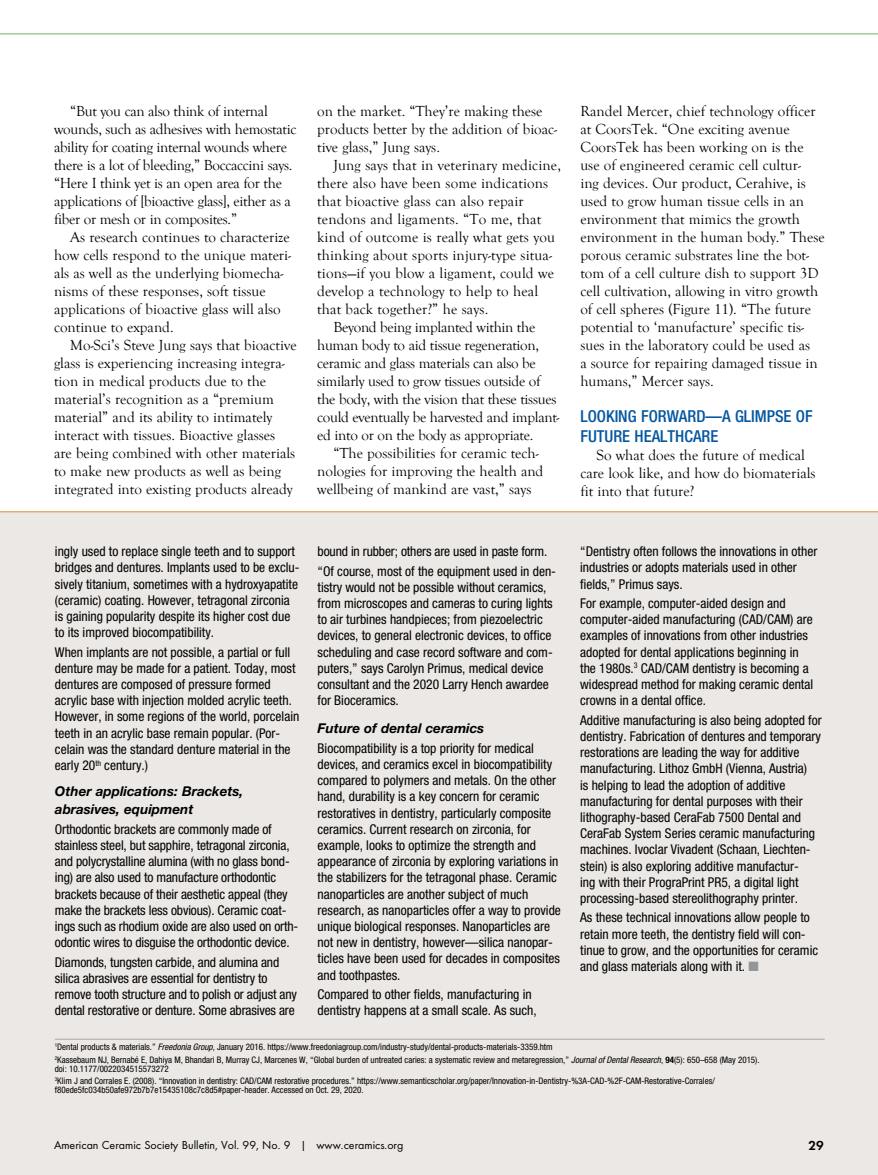
<style>
.page{position:relative;width:878px;height:1175px;background:#fff}
.page>*{position:absolute;margin:0;border:0;box-sizing:border-box;transform-origin:0 0}
.t1{font:500 condensed 16.5px/19.8px "Helvetica Neue";color:#0557a1}
.t2{font:15px/18px "Goudy Old Style T";color:#000}
.t3{font:15px/18px "Goudy Old Style T";letter-spacing:-.02em;color:#000}
.t4{font:condensed 13.5px/16.2px "Helvetica Neue";color:#000}
.t5{font:italic 700 13.5px/18px "Helvetica Neue";color:#000}
.t6{font:600 13.5px "Futura T";color:#000}
.t7{font:12px "Futura T";color:#000}
.t8{font:condensed 9px/12.3px "Helvetica Neue";color:#000}
.s1{color:#939598}
.s2{font-style:italic}
.s3{font-weight:700}
</style>
<div class="page">
<div style="left:0;top:511px;width:878px;height:663px;background:#ebe8e5"></div>
<hr style="left:55px;top:1038px;width:769px;height:1px;background:#a7a9ac">
<hr style="left:0;top:33px;width:878px;height:2px;background:#99d093">
<p class="t3" style="left:54px;top:102px;width:244px;text-indent:16px">“But you can also think of internal wounds, such as adhesives with hemostatic ability for coating internal wounds where there is a lot of bleeding,” Boccaccini says. “Here I think yet is an open area for the applications of [bioactive glass], either as a fiber or mesh or in composites.”</p>
<p class="t2" style="left:54px;top:228px;width:238px;text-indent:16px">As research continues to characterize how cells respond to the unique materi&shy;als as well as the underlying biomecha&shy;nisms of these responses, soft tissue applications of bioactive glass will also continue to expand.</p>
<p class="t2" style="left:54px;top:336px;width:244px;text-indent:16px">Mo-Sci’s Steve Jung says that bioactive glass is experiencing increasing integra&shy;tion in medical products due to the material’s recognition as a “premium material” and its ability to intimately interact with tissues. Bioactive glasses are being combined with other materials to make new products as well as being integrated into existing products already</p>
<p class="t2" style="left:317px;top:102px;width:241px">on the market. “They’re making these products better by the addition of bioac&shy;tive glass,” Jung says.</p>
<p class="t2" style="left:333px;top:156px;width:229px">Jung says that in veterinary medicine,</p>
<p class="t2" style="left:317px;top:174px;width:232px">there also have been some indications</p>
<p class="t2" style="left:317px;top:192px;width:208px">that bioactive glass can also repair</p>
<p class="t2" style="left:317px;top:210px;width:225px">tendons and ligaments. “To me, that</p>
<p class="t2" style="left:317px;top:228px;width:239px">kind of outcome is really what gets you</p>
<p class="t2" style="left:317px;top:246px;width:236px">thinking about sports injury-type situa-</p>
<p class="t2" style="left:317px;top:264px;width:238px">tions—if you blow a ligament, could we</p>
<p class="t2" style="left:317px;top:282px;width:222px">develop a technology to help to heal</p>
<p class="t2" style="left:317px;top:300px;width:173px">that back together?” he says.</p>
<p class="t3" style="left:333px;top:318px;width:203px">Beyond being implanted within the</p>
<p class="t3" style="left:317px;top:336px;width:223px">human body to aid tissue regeneration,</p>
<p class="t3" style="left:317px;top:354px;width:220px">ceramic and glass materials can also be</p>
<p class="t3" style="left:317px;top:372px;width:225px">similarly used to grow tissues outside of</p>
<p class="t3" style="left:317px;top:390px;width:241px">the body, with the vision that these tissues</p>
<p class="t3" style="left:317px;top:408px;width:244px">could eventually be harvested and implant-</p>
<p class="t3" style="left:317px;top:426px;width:218px">ed into or on the body as appropriate.</p>
<p class="t2" style="left:333px;top:444px;width:207px">“The possibilities for ceramic tech-</p>
<p class="t2" style="left:317px;top:462px;width:228px">nologies for improving the health and</p>
<p class="t2" style="left:317px;top:480px;width:216px">wellbeing of mankind are vast,” says</p>
<p class="t2" style="left:580px;top:102px;width:246px">Randel Mercer, chief technology officer at CoorsTek. “One exciting avenue CoorsTek has been working on is the use of engineered ceramic cell cultur-<br>ing devices. Our product, Cerahive, is used to grow human tissue cells in an environment that mimics the growth environment in the human body.” These porous ceramic substrates line the bot&shy;tom of a cell culture dish to support 3D cell cultivation, allowing in vitro growth of cell spheres (Figure 11). “The future potential to ‘manufacture’ specific tis&shy;sues in the laboratory could be used as<br>a source for repairing damaged tissue in humans,” Mercer says.</p>
<p class="t1" style="left:580px;top:406px;width:234px">LOOKING FORWARD—A GLIMPSE OF<br>FUTURE HEALTHCARE</p>
<p class="t2" style="left:580px;top:446px;width:237px;text-indent:16px">So what does the future of medical care look like, and how do biomaterials fit into that future?</p>
<p class="t4" style="left:55px;top:543px;width:246px">ingly used to replace single teeth and to support bridges and dentures. Implants used to be exclu&shy;sively titanium, sometimes with a hydroxyapatite (ceramic) coating. However, tetragonal zirconia is gaining popularity despite its higher cost due to its improved biocompatibility.</p>
<p class="t4" style="left:55px;top:643px;width:246px">When implants are not possible, a partial or full denture may be made for a patient. Today, most dentures are composed of pressure formed acrylic base with injection molded acrylic teeth.<br>However, in some regions of the world, porcelain teeth in an acrylic base remain popular. (Por&shy;celain was the standard denture material in the early 20<sup>th</sup> century.)</p>
<p class="t5" style="left:55px;top:782px;width:190px">Other applications: Brackets, abrasives, equipment</p>
<p class="t4" style="left:55px;top:820px;width:245px">Orthodontic brackets are commonly made of stainless steel, but sapphire, tetragonal zirconia, and polycrystalline alumina (with no glass bond&shy;ing) are also used to manufacture orthodontic brackets because of their aesthetic appeal (they make the brackets less obvious). Ceramic coat&shy;ings such as rhodium oxide are also used on orth&shy;odontic wires to disguise the orthodontic device.</p>
<p class="t4" style="left:55px;top:953px;width:243px">Diamonds, tungsten carbide, and alumina and silica abrasives are essential for dentistry to remove tooth structure and to polish or adjust any dental restorative or denture. Some abrasives are</p>
<p class="t4" style="left:317px;top:541px;width:240px;line-height:19.5px">bound in rubber; others are used in paste form. “Of course, most of the equipment used in den-</p>
<p class="t4" style="left:317px;top:579px;width:237px">tistry would not be possible without ceramics, from microscopes and cameras to curing lights to air turbines handpieces; from piezoelectric devices, to general electronic devices, to office scheduling and case record software and com&shy;puters,” says Carolyn Primus, medical device consultant and the 2020 Larry Hench awardee for Bioceramics.</p>
<p class="t5" style="left:317px;top:719px;width:168px">Future of dental ceramics</p>
<p class="t4" style="left:317px;top:739px;width:245px">Biocompatibility is a top priority for medical devices, and ceramics excel in biocompatibility compared to polymers and metals. On the other hand, durability is a key concern for ceramic restoratives in dentistry, particularly composite ceramics. Current research on zirconia, for example, looks to optimize the strength and appearance of zirconia by exploring variations in the stabilizers for the tetragonal phase. Ceramic nanoparticles are another subject of much research, as nanoparticles offer a way to provide unique biological responses. Nanoparticles are not new in dentistry, however—silica nanopar&shy;ticles have been used for decades in composites and toothpastes.</p>
<p class="t4" style="left:317px;top:986px;width:221px">Compared to other fields, manufacturing in dentistry happens at a small scale. As such,</p>
<p class="t4" style="left:580px;top:543px;width:239px">“Dentistry often follows the innovations in other industries or adopts materials used in other fields,” Primus says.</p>
<p class="t4" style="left:580px;top:595px;width:234px">For example, computer-aided design and computer-aided manufacturing (CAD/CAM) are examples of innovations from other industries adopted for dental applications beginning in the 1980s.<sup>3</sup> CAD/CAM dentistry is becoming a widespread method for making ceramic dental crowns in a dental office.</p>
<p class="t4" style="left:580px;top:711px;width:243px">Additive manufacturing is also being adopted for dentistry. Fabrication of dentures and temporary restorations are leading the way for additive manufacturing. Lithoz GmbH (Vienna, Austria)<br>is helping to lead the adoption of additive manufacturing for dental purposes with their lithography-based CeraFab 7500 Dental and CeraFab System Series ceramic manufacturing machines. Ivoclar Vivadent (Schaan, Liechten&shy;stein) is also exploring additive manufactur-<br>ing with their PrograPrint PR5, a digital light processing-based stereolithography printer.</p>
<p class="t4" style="left:580px;top:909px;width:239px">As these technical innovations allow people to retain more teeth, the dentistry field will con&shy;tinue to grow, and the opportunities for ceramic and glass materials along with it. <span class="s1">■</span></p>
<p class="t8" style="left:55px;top:1041px;width:706px"><sup>1</sup>Dental products &amp; materials.” <span class="s2">Freedonia Group</span>, January 2016. https://www.freedoniagroup.com/industry-study/dental-products-materials-3359.htm<br><sup>2</sup>Kassebaum NJ, Bernabé E, Dahiya M, Bhandari B, Murray CJ, Marcenes W, “Global burden of untreated caries: a systematic review and metaregression,” <span class="s2">Journal of Dental Research</span>, <span class="s3">94</span>(5): 650–658 (May 2015).</p>
<p class="t8" style="left:55px;top:1062px;width:661px">doi: 10.1177/0022034515573272<br><sup>3</sup>Klim J and Corrales E. (2008). “Innovation in dentistry: CAD/CAM restorative procedures.” https://www.semanticscholar.org/paper/Innovation-in-Dentistry-%3A-CAD-%2F-CAM-Restorative-Corrales/</p>
<p class="t8" style="left:55px;top:1083px;width:310px">f80ede5fc034b50afe972b7b7e15435108c7c8d5#paper-header. Accessed on Oct. 29, 2020.</p>
<p class="t7" style="left:54px;top:1138px;width:351px">American Ceramic Society Bulletin, Vol. 99, No. 9 | www.ceramics.org</p>
<p class="t6" style="left:808px;top:1137px;width:17px">29</p>
</div>
